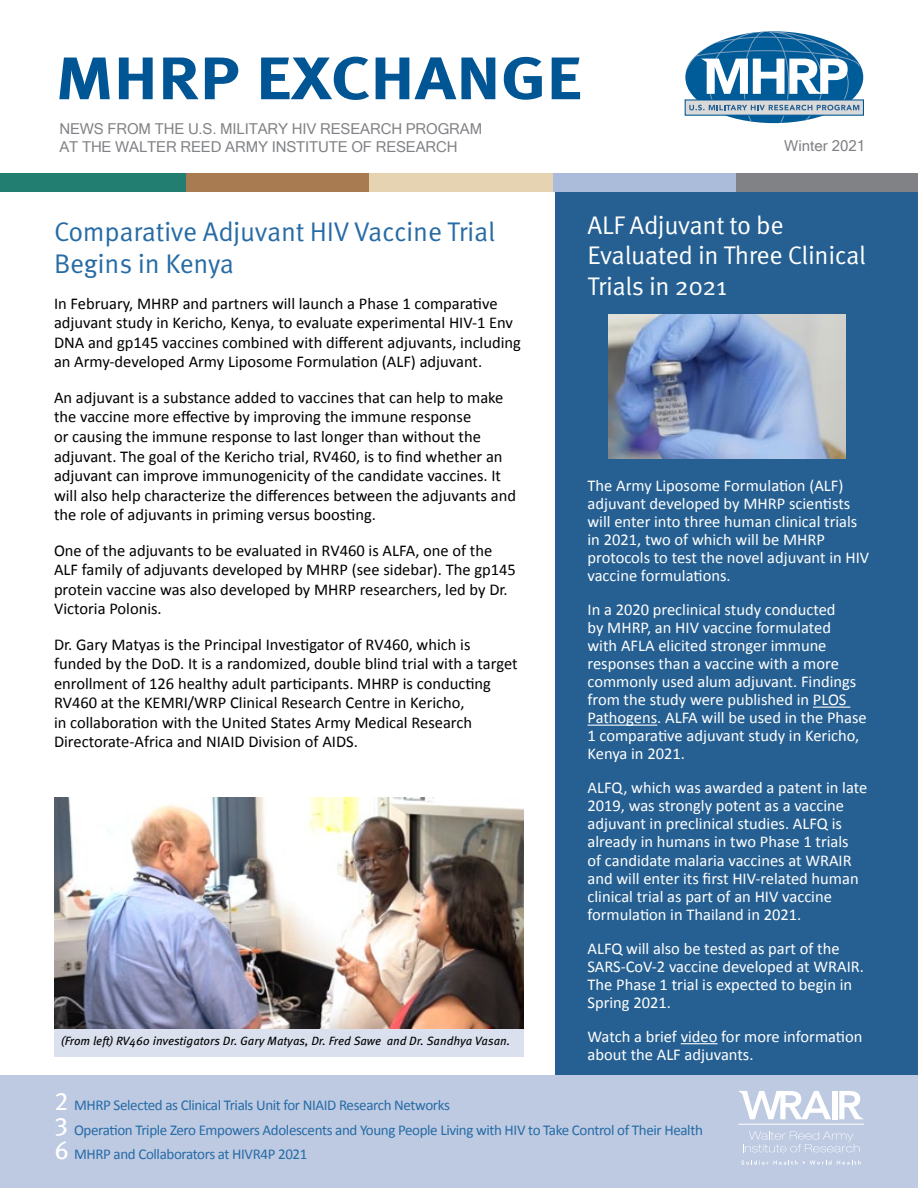
<style>
.page{position:relative;width:918px;height:1188px;background:#fff}
.page>*{position:absolute;margin:0;border:0;box-sizing:border-box;transform-origin:0 0}
.t1{font:700 60px "Meta Pro";color:#005695;scale:1.17 1}
.t2{font:27px/32.4px "Meta Pro Norm";letter-spacing:-.01em;color:#276ba5}
.t3{font:25.5px/30.6px "Meta Pro Norm";letter-spacing:-.015em;color:#fff}
.t4{font:16.5px/19.5px "Calibri";color:#000}
.t5{font:16.5px/18px "Calibri";color:#fff}
.t6{font:15px/24.8px "Calibri";letter-spacing:-.025em;color:#276ba5}
.t7{font:15px/18px "Microsoft Sans Serif";letter-spacing:-.01em;color:#808285}
.t8{font:italic 12px "Meta Pro";color:#000}
.s1{font-family:"Meta Pro";font-size:25.5px;color:#fff}
</style>
<div class="page">
<div style="left:556px;top:191px;width:362px;height:885px;background:#266092"></div>
<div style="left:0;top:1076px;width:918px;height:112px;background:#bdcae2"></div>
<svg style="left:743px;top:1131px;width:117px;height:21px"></svg>
<svg style="left:741px;top:1160px;width:56px;height:5px"></svg>
<svg style="left:803px;top:1160px;width:28px;height:5px"></svg>
<svg style="left:837px;top:1160px;width:24px;height:5px"></svg>
<hr style="left:738px;top:1124px;width:126px;height:1px;background:#fff">
<svg style="left:738px;top:1091px;width:93px;height:28px"></svg>
<div style="left:833px;top:1091px;width:5px;height:28px;background:#fff"></div>
<svg style="left:839px;top:1091px;width:24px;height:28px"></svg>
<div style="left:685px;top:99px;width:179px;height:17px;background:#d9d9d9;border:1px solid #005695"></div>
<svg style="left:685px;top:31px;width:175px;height:92px"></svg>
<div style="left:553px;top:173px;width:184px;height:18px;background:#abbcda"></div>
<div style="left:186px;top:173px;width:183px;height:18px;background:#a97b50"></div>
<div style="left:369px;top:173px;width:184px;height:18px;background:#e5d3b1"></div>
<div style="left:0;top:173px;width:186px;height:18px;background:#227e70"></div>
<div style="left:737px;top:173px;width:181px;height:18px;background:#808285"></div>
<img style="left:54px;top:797px;width:469px;height:232px">
<div style="left:54px;top:1029px;width:470px;height:28px;background:#dae0ee"></div>
<hr style="left:813px;top:707px;width:37px;height:1px;background:#fff">
<hr style="left:588px;top:725px;width:69px;height:1px;background:#fff">
<hr style="left:681px;top:1043px;width:37px;height:1px;background:#fff">
<img style="left:609px;top:314px;width:236px;height:145px">
<h1 class="t1" style="left:56px;top:31px;width:451px">MHRP EXCHANGE</h1>
<p class="t7" style="left:59px;top:120px;width:424px">NEWS FROM THE U.S. MILITARY HIV RESEARCH PROGRAM<br>AT THE WALTER REED ARMY INSTITUTE OF RESEARCH</p>
<p class="t7" style="left:784px;top:137px;width:82px">Winter 2021</p>
<h2 class="t2" style="left:54px;top:213px;width:443px">Comparative Adjuvant HIV Vaccine Trial<br>Begins in Kenya</h2>
<p class="t4" style="left:54px;top:293px;width:468px">In February, MHRP and partners will launch a Phase 1 comparative adjuvant study in Kericho, Kenya, to evaluate experimental HIV-1 Env DNA and gp145 vaccines combined with different adjuvants, including an Army-developed Army Liposome Formulation (ALF) adjuvant.</p>
<p class="t4" style="left:54px;top:387px;width:464px">An adjuvant is a substance added to vaccines that can help to make the vaccine more effective by improving the immune response<br>or causing the immune response to last longer than without the adjuvant. The goal of the Kericho trial, RV460, is to find whether an adjuvant can improve immunogenicity of the candidate vaccines. It will also help characterize the differences between the adjuvants and the role of adjuvants in priming versus boosting.</p>
<p class="t4" style="left:54px;top:540px;width:463px">One of the adjuvants to be evaluated in RV460 is ALFA, one of the ALF family of adjuvants developed by MHRP (see sidebar). The gp145 protein vaccine was also developed by MHRP researchers, led by Dr.<br>Victoria Polonis.</p>
<p class="t4" style="left:54px;top:634px;width:465px">Dr. Gary Matyas is the Principal Investigator of RV460, which is funded by the DoD. It is a randomized, double blind trial with a target enrollment of 126 healthy adult participants. MHRP is conducting RV460 at the KEMRI/WRP Clinical Research Centre in Kericho,<br>in collaboration with the United States Army Medical Research Directorate-Africa and NIAID Division of AIDS.</p>
<p class="t8" style="left:61px;top:1032px;width:451px">(From left) RV460 investigators Dr. Gary Matyas, Dr. Fred Sawe and Dr. Sandhya Vasan.</p>
<h3 class="t3" style="left:588px;top:208px;width:280px">ALF Adjuvant to be<br>Evaluated in Three Clinical<br>Trials in 2021</h3>
<p class="t5" style="left:588px;top:476px;width:283px">The Army Liposome Formulation (ALF) adjuvant developed by MHRP scientists will enter into three human clinical trials in 2021, two of which will be MHRP protocols to test the novel adjuvant in HIV vaccine formulations.</p>
<p class="t5" style="left:588px;top:600px;width:281px">In a 2020 preclinical study conducted<br>by MHRP, an HIV vaccine formulated<br>with AFLA elicited stronger immune responses than a vaccine with a more commonly used alum adjuvant. Findings from the study were published in PLOS Pathogens. ALFA will be used in the Phase 1 comparative adjuvant study in Kericho, Kenya in 2021.</p>
<p class="t5" style="left:588px;top:779px;width:281px">ALFQ, which was awarded a patent in late 2019, was strongly potent as a vaccine adjuvant in preclinical studies. ALFQ is already in humans in two Phase 1 trials<br>of candidate malaria vaccines at WRAIR and will enter its first HIV-related human clinical trial as part of an HIV vaccine formulation in Thailand in 2021.</p>
<p class="t5" style="left:588px;top:939px;width:278px">ALFQ will also be tested as part of the<br>SARS-CoV-2 vaccine developed at WRAIR.<br>The Phase 1 trial is expected to begin in<br>Spring 2021.</p>
<p class="t5" style="left:588px;top:1027px;width:276px">Watch a brief video for more information about the ALF adjuvants.</p>
<p class="t6" style="left:55px;top:1092px;width:650px"><span class="s1">2</span> MHRP Selected as Clinical Trials Unit for NIAID Research Networks<br><span class="s1">3</span> Operation Triple Zero Empowers Adolescents and Young People Living with HIV to Take Control of Their Health<br><span class="s1">6</span> MHRP and Collaborators at HIVR4P 2021</p>
</div>
